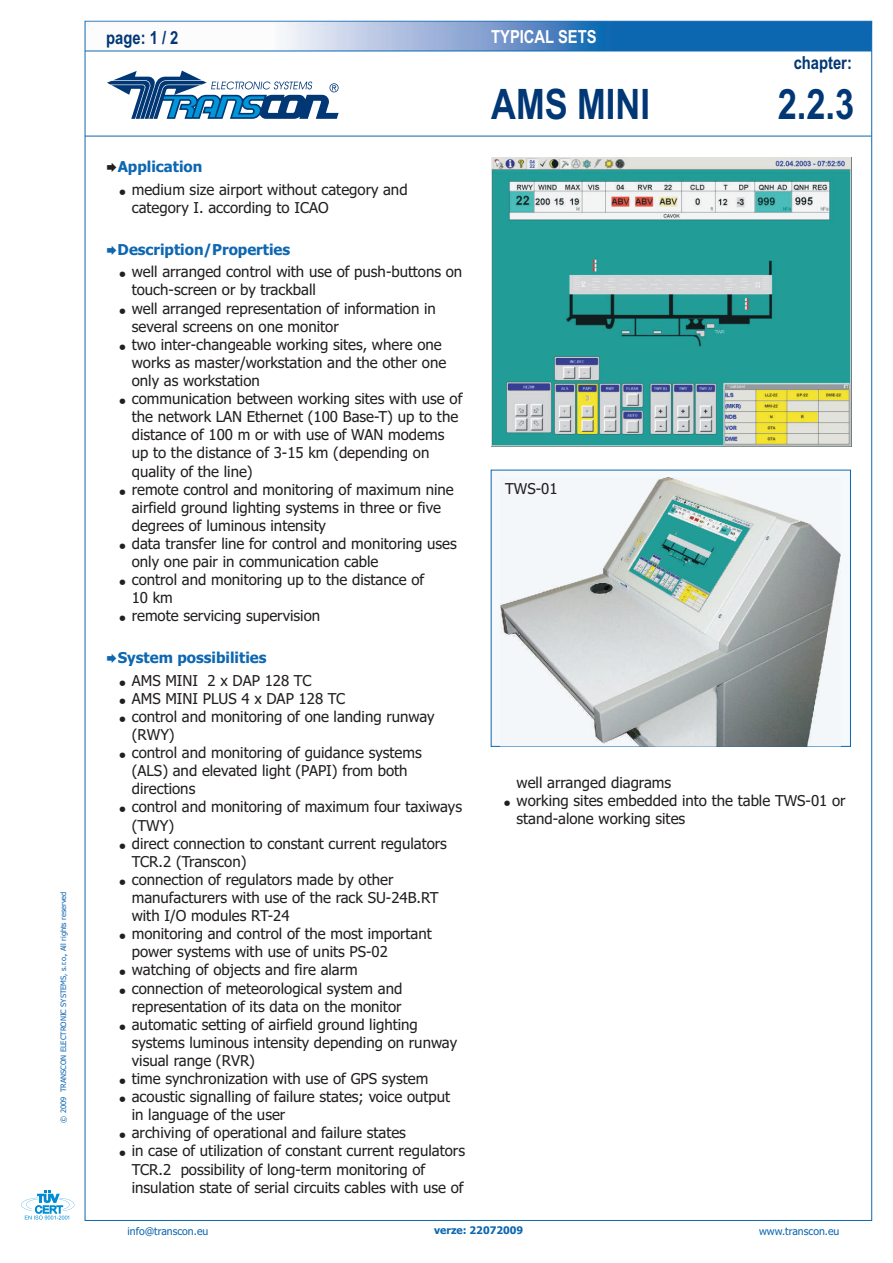
<style>
.page{position:relative;width:893px;height:1263px;background:#fff}
.page>*{position:absolute;margin:0;border:0;box-sizing:border-box;transform-origin:0 0}
.t1{font:700 42px "Arial Narrow";color:#013775}
.t2{font:700 18px "Arial Narrow";color:#013775}
.t3{font:700 18px "Arial Narrow";color:#fff}
.t4{font:15px/18.1px "Tahoma";color:#231f20}
.t5{font:700 15px "Tahoma";color:#0d67b1}
.t6{font:10.5px "Tahoma";color:#0d67b1}
.t7{font:700 10.5px "Tahoma";color:#0d67b1}
.t8{font:7.5px "Tahoma";color:#0d67b1}
</style>
<div class="page">
<svg style="left:21px;top:1191px;width:53px;height:29px"></svg>
<img style="left:85px;top:21px;width:787px;height:30px">
<svg style="left:107px;top:71px;width:232px;height:48px"></svg>
<hr style="left:85px;top:136px;width:787px;height:1px;background:#0d67b1">
<hr style="left:85px;top:51px;width:787px;height:1px;background:#0d67b1">
<svg style="left:491px;top:470px;width:360px;height:277px;fill:#f5f9fc"></svg>
<img style="left:491px;top:157px;width:361px;height:290px">
<img style="left:501px;top:477px;width:340px;height:269px">
<p class="t8" style="left:60px;top:1123px;width:233px;rotate:-90deg">© 2009 TRANSCON ELECTRONIC SYSTEMS, s.r.o., All rights reserved</p>
<p class="t2" style="left:106px;top:30px;width:74px">page: 1 / 2</p>
<p class="t3" style="left:491px;top:30px;width:107px">TYPICAL SETS</p>
<p class="t2" style="left:794px;top:56px;width:60px">chapter:</p>
<p class="t5" style="left:118px;top:161px;width:86px">Application</p>
<p class="t4" style="left:132px;top:182px;width:277px">medium size airport without category and category I. according to ICAO</p>
<p class="t5" style="left:118px;top:243px;width:174px">Description/Properties</p>
<p class="t4" style="left:132px;top:264px;width:332px">well arranged control with use of push-buttons on touch-screen or by trackball<br>well arranged representation of information in several screens on one monitor<br>two inter-changeable working sites, where one works as master/workstation and the other one only as workstation<br>communication between working sites with use of the network LAN Ethernet (100 Base-T) up to the distance of 100 m or with use of WAN modems up to the distance of 3-15 km (depending on quality of the line)<br>remote control and monitoring of maximum nine airfield ground lighting systems in three or five degrees of luminous intensity<br>data transfer line for control and monitoring uses only one pair in communication cable<br>control and monitoring up to the distance of<br>10 km<br>remote servicing supervision</p>
<p class="t5" style="left:118px;top:651px;width:150px">System possibilities</p>
<p class="t4" style="left:132px;top:672px;width:335px">AMS MINI 2 x DAP 128 TC<br>AMS MINI PLUS 4 x DAP 128 TC<br>control and monitoring of one landing runway (RWY)<br>control and monitoring of guidance systems<br>(ALS) and elevated light (PAPI) from both directions<br>control and monitoring of maximum four taxiways (TWY)<br>direct connection to constant current regulators TCR.2 (Transcon)<br>connection of regulators made by other manufacturers with use of the rack SU-24B.RT with I/O modules RT-24<br>monitoring and control of the most important power systems with use of units PS-02<br>watching of objects and fire alarm<br>connection of meteorological system and representation of its data on the monitor automatic setting of airfield ground lighting systems luminous intensity depending on runway visual range (RVR)<br>time synchronization with use of GPS system acoustic signalling of failure states; voice output in language of the user<br>archiving of operational and failure states<br>in case of utilization of constant current regulators TCR.2 possibility of long-term monitoring of insulation state of serial circuits cables with use of</p>
<h1 class="t1" style="left:491px;top:88px;width:160px">AMS MINI</h1>
<h1 class="t1" style="left:778px;top:88px;width:78px">2.2.3</h1>
<p class="t4" style="left:505px;top:481px;width:54px">TWS-01</p>
<p class="t4" style="left:517px;top:774px;width:331px">well arranged diagrams<br>working sites embedded into the table TWS-01 or stand-alone working sites</p>
<p class="t6" style="left:128px;top:1227px;width:82px">info@transcon.eu</p>
<p class="t7" style="left:434px;top:1226px;width:91px">verze: 22072009</p>
<p class="t6" style="left:759px;top:1227px;width:82px">www.transcon.eu</p>
</div>
